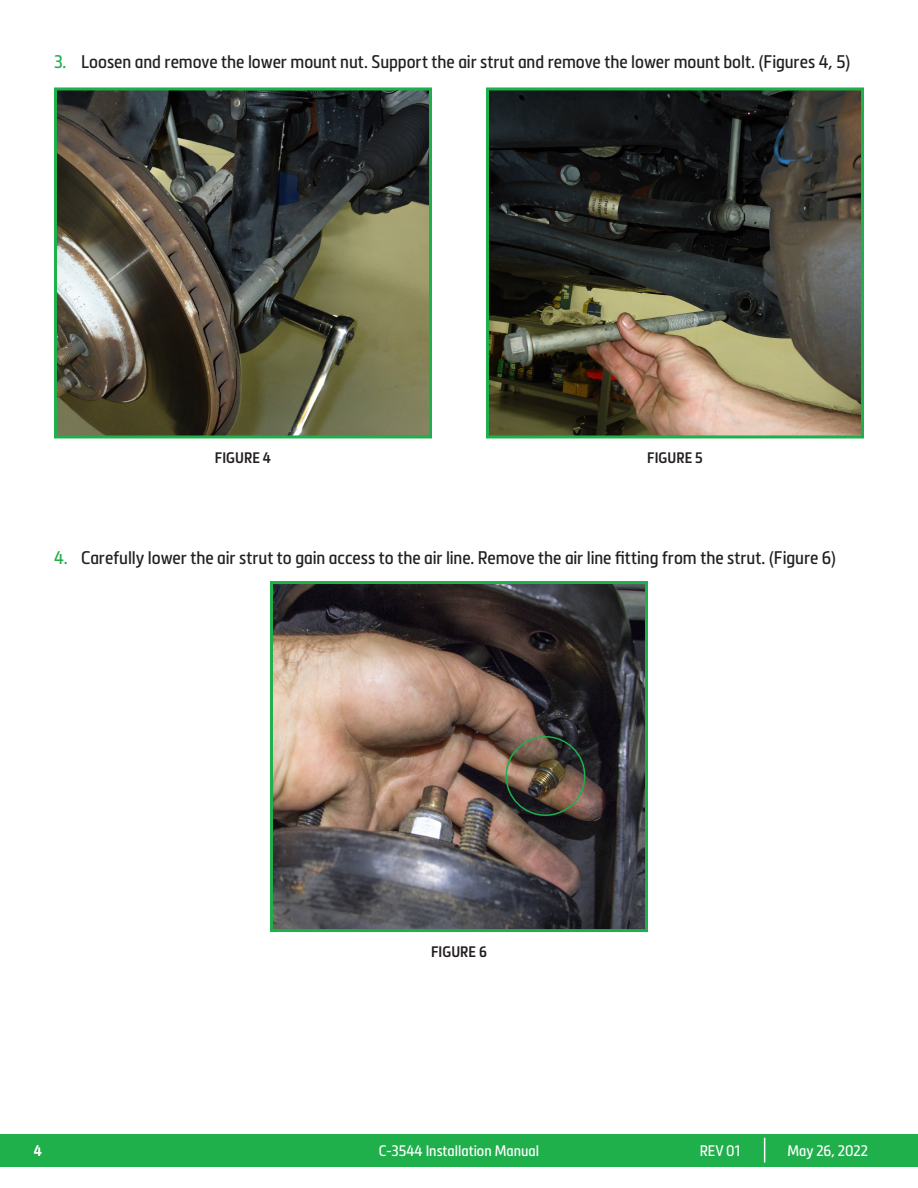
<style>
.page{position:relative;width:918px;height:1188px;background:#fff}
.page>*{position:absolute;margin:0;border:0;box-sizing:border-box;transform-origin:0 0}
.Copy{font:condensed 18px "Metronic Pro";letter-spacing:-.005em;color:#231f20}
.t1{font:condensed 15px "Metronic Pro";color:#fff}
.Image_-_Subtitle{font:600 condensed 15px "Metronic Pro";letter-spacing:.005em;color:#231f20}
.s1{color:#1faf4b}
</style>
<div class="page">
<div style="left:0;top:1134px;width:918px;height:32px;background:#1faf4b"></div>
<svg style="left:764px;top:1138px;width:1px;height:24px"></svg>
<img style="left:274px;top:585px;width:370px;height:343px">
<div style="left:270px;top:581px;width:378px;height:351px;border:3px solid #1faf4b"></div>
<img style="left:58px;top:91px;width:370px;height:343px">
<div style="left:54px;top:87px;width:378px;height:351px;border:3px solid #1faf4b"></div>
<img style="left:490px;top:91px;width:370px;height:343px">
<div style="left:486px;top:87px;width:378px;height:351px;border:3px solid #1faf4b"></div>
<div style="left:506px;top:736px;width:79px;height:80px;border:2px solid #1faf4b;border-radius:50%"></div>
<p class="Copy" style="left:54px;top:48px;width:798px"><span class="s1">3.</span> Loosen and remove the lower mount nut. Support the air strut and remove the lower mount bolt. (Figures 4, 5)</p>
<p class="Image_-_Subtitle" style="left:215px;top:449px;width:58px">FIGURE 4</p>
<p class="Image_-_Subtitle" style="left:647px;top:449px;width:57px">FIGURE 5</p>
<p class="Copy" style="left:54px;top:545px;width:783px"><span class="s1">4.</span> Carefully lower the air strut to gain access to the air line. Remove the air line fitting from the strut. (Figure 6)</p>
<p class="Image_-_Subtitle" style="left:431px;top:942px;width:57px">FIGURE 6</p>
<p class="t1" style="left:34px;top:1140px;width:10px">4</p>
<p class="t1" style="left:379px;top:1140px;width:162px">C-3544 Installation Manual</p>
<p class="t1" style="left:700px;top:1140px;width:42px">REV 01</p>
<p class="t1" style="left:788px;top:1140px;width:82px">May 26, 2022</p>
</div>
